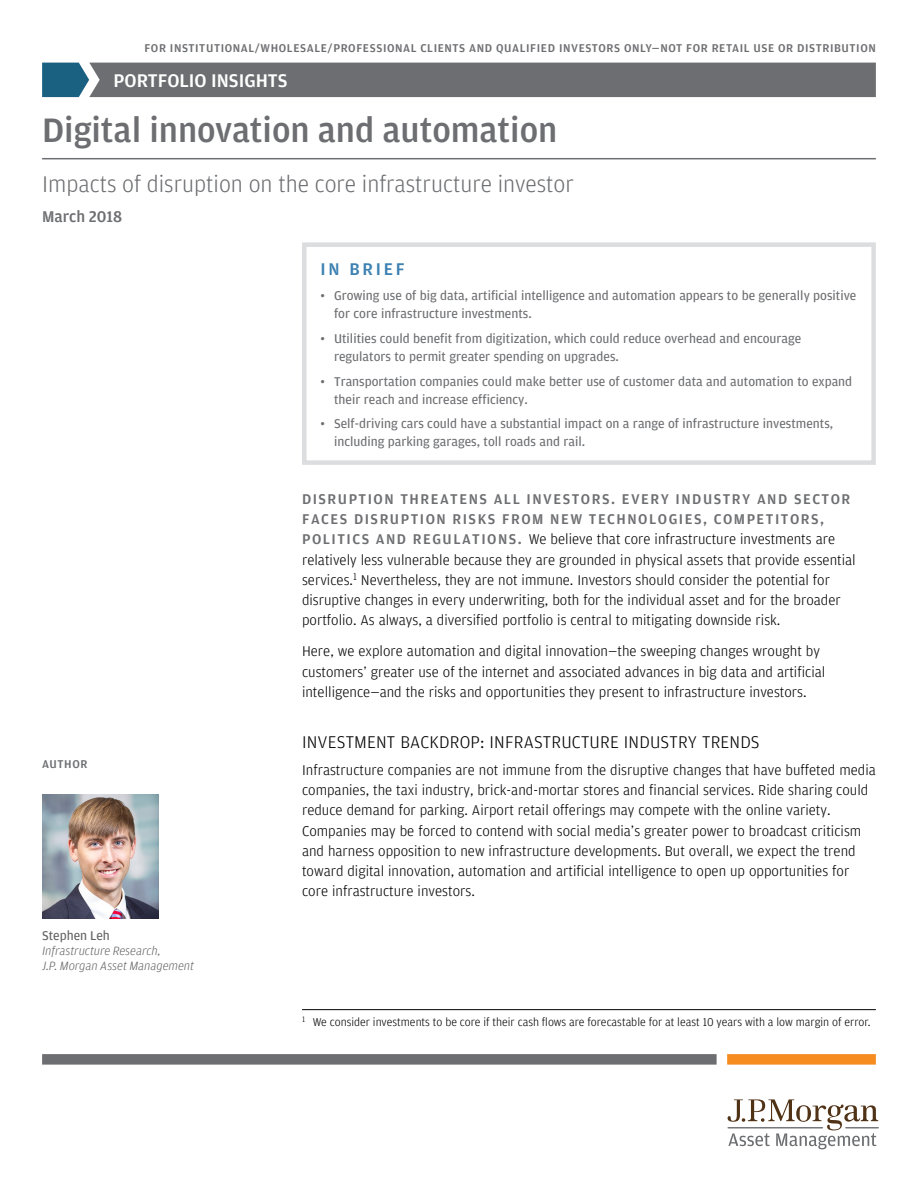
<style>
.page{position:relative;width:918px;height:1188px;background:#fff}
.page>*{position:absolute;margin:0;border:0;box-sizing:border-box;transform-origin:0 0}
.t1{font:500 36px "Amplitude";color:#6d6e71}
.t2{font:300 24px "Amplitude";color:#6d6e71}
.t3{font:500 19.5px "Amplitude";color:#fff}
._1st_Subhead{font:300 18px "Amplitude";letter-spacing:.01em;color:#000}
.Sidebar_Title{font:500 18px "Amplitude";letter-spacing:.15em;color:#3d81b2}
.t4{font:500 16.5px "Amplitude";color:#6d6e71}
.Body_Copy{font:300 15px/20.2px "Amplitude";color:#000}
.Body_Copy_after_Subh{font:300 15px/20.2px "Amplitude";color:#000}
.t5{font:13.5px/18px "Amplitude";color:#6d6e71}
.Name{font:13.5px "Amplitude";color:#636466}
.Title___Division{font:italic 300 12.75px "Amplitude";color:#636466}
.t6{font:500 12px "Amplitude";letter-spacing:.05em;color:#6d6e71}
.Footnote_with_Score{font:300 12px "Amplitude";color:#000}
.s1{font-weight:500;color:#6d6e71}
</style>
<div class="page">
<div style="left:42px;top:1054px;width:675px;height:11px;background:#6d6e71"></div>
<div style="left:727px;top:1054px;width:149px;height:11px;background:#f68b1f"></div>
<hr style="left:845px;top:1127px;width:34px;height:1px;background:#6d6e71">
<hr style="left:727px;top:1127px;width:96px;height:1px;background:#6d6e71">
<svg style="left:728px;top:1099px;width:150px;height:50px"></svg>
<div style="left:42px;top:63px;width:834px;height:34px;background:#6d6e71"></div>
<hr style="left:42px;top:158px;width:834px;height:1px;background:#6d6e71">
<div style="left:302px;top:242px;width:574px;height:223px;border:4px solid #dcddde"></div>
<hr style="left:302px;top:1009px;width:574px;height:1px;background:#000">
<img style="left:42px;top:794px;width:117px;height:125px">
<p class="t6" style="left:144px;top:40px;width:733px">FOR INSTITUTIONAL/WHOLESALE/PROFESSIONAL CLIENTS AND QUALIFIED INVESTORS ONLY—NOT FOR RETAIL USE OR DISTRIBUTION</p>
<h3 class="t3" style="left:114px;top:69px;width:176px">PORTFOLIO INSIGHTS</h3>
<h1 class="t1" style="left:42px;top:107px;width:517px">Digital innovation and automation</h1>
<h2 class="t2" style="left:42px;top:169px;width:533px">Impacts of disruption on the core infrastructure investor</h2>
<p class="t4" style="left:42px;top:207px;width:82px">March 2018</p>
<p class="t6" style="left:42px;top:756px;width:47px">AUTHOR</p>
<p class="Name" style="left:42px;top:927px;width:69px">Stephen Leh</p>
<p class="Title___Division" style="left:42px;top:944px;width:120px">Infrastructure Research,</p>
<p class="Title___Division" style="left:42px;top:959px;width:153px">J.P. Morgan Asset Management</p>
<p class="Sidebar_Title" style="left:321px;top:258px;width:86px">IN BRIEF</p>
<p class="t5" style="left:334px;top:286px;width:524px;text-indent:-14px">• Growing use of big data, artificial intelligence and automation appears to be generally positive for core infrastructure investments.</p>
<p class="t5" style="left:334px;top:329px;width:469px;text-indent:-14px">• Utilities could benefit from digitization, which could reduce overhead and encourage regulators to permit greater spending on upgrades.</p>
<p class="t5" style="left:334px;top:372px;width:520px;text-indent:-14px">• Transportation companies could make better use of customer data and automation to expand their reach and increase efficiency.</p>
<p class="t5" style="left:334px;top:414px;width:501px;text-indent:-14px">• Self-driving cars could have a substantial impact on a range of infrastructure investments, including parking garages, toll roads and rail.</p>
<p class="Body_Copy" style="left:302px;top:488px;width:555px"><span class="s1">DISRUPTION THREATENS ALL INVESTORS. EVERY INDUSTRY AND SECTOR FACES DISRUPTION RISKS FROM NEW TECHNOLOGIES, COMPETITORS, POLITICS AND REGULATIONS.</span> We believe that core infrastructure investments are relatively less vulnerable because they are grounded in physical assets that provide essential services.<sup>1</sup> Nevertheless, they are not immune. Investors should consider the potential for disruptive changes in every underwriting, both for the individual asset and for the broader portfolio. As always, a diversified portfolio is central to mitigating downside risk.</p>
<p class="Body_Copy" style="left:302px;top:641px;width:525px">Here, we explore automation and digital innovation—the sweeping changes wrought by customers’ greater use of the internet and associated advances in big data and artificial intelligence—and the risks and opportunities they present to infrastructure investors.</p>
<p class="_1st_Subhead" style="left:302px;top:731px;width:459px">INVESTMENT BACKDROP: INFRASTRUCTURE INDUSTRY TRENDS</p>
<p class="Body_Copy_after_Subh" style="left:302px;top:759px;width:575px">Infrastructure companies are not immune from the disruptive changes that have buffeted media companies, the taxi industry, brick-and-mortar stores and financial services. Ride sharing could reduce demand for parking. Airport retail offerings may compete with the online variety.<br>Companies may be forced to contend with social media’s greater power to broadcast criticism and harness opposition to new infrastructure developments. But overall, we expect the trend toward digital innovation, automation and artificial intelligence to open up opportunities for core infrastructure investors.</p>
<p class="Footnote_with_Score" style="left:302px;top:1014px;width:570px"><sup>1</sup> We consider investments to be core if their cash flows are forecastable for at least 10 years with a low margin of error.</p>
</div>
